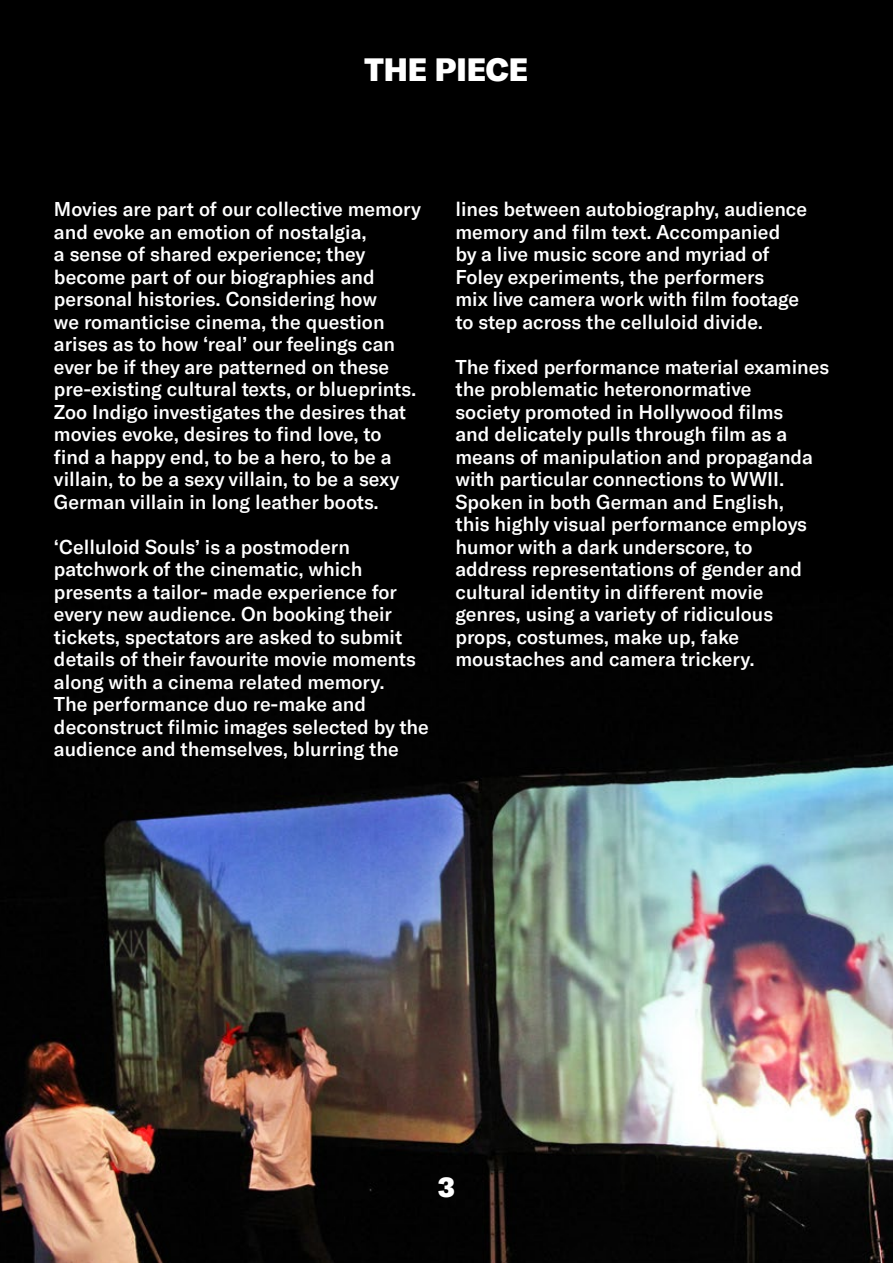
<style>
.page{position:relative;width:893px;height:1263px;background:#fff}
.page>*{position:absolute;margin:0;border:0;box-sizing:border-box;transform-origin:0 0}
.t1{font:900 31.5px "GT America";color:#fff}
.t2{font:900 27px "GT America";color:#fff}
.t3{font:500 19.5px/22.5px "GT America";color:#fff}
</style>
<div class="page">
<img style="left:0;top:0;width:893px;height:1263px">
<h1 class="t1" style="left:365px;top:50px;width:165px">THE PIECE</h1>
<p class="t3" style="left:54px;top:198px;width:369px">Movies are part of our collective memory and evoke an emotion of nostalgia,<br>a sense of shared experience; they become part of our biographies and personal histories. Considering how<br>we romanticise cinema, the question arises as to how ‘real’ our feelings can ever be if they are patterned on these pre-existing cultural texts, or blueprints.<br>Zoo Indigo investigates the desires that movies evoke, desires to find love, to find a happy end, to be a hero, to be a villain, to be a sexy villain, to be a sexy German villain in long leather boots.</p>
<p class="t3" style="left:54px;top:535px;width:376px">‘Celluloid Souls’ is a postmodern patchwork of the cinematic, which presents a tailor- made experience for every new audience. On booking their tickets, spectators are asked to submit details of their favourite movie moments along with a cinema related memory.<br>The performance duo re-make and deconstruct filmic images selected by the audience and themselves, blurring the</p>
<p class="t3" style="left:455px;top:198px;width:353px">lines between autobiography, audience memory and film text. Accompanied<br>by a live music score and myriad of Foley experiments, the performers<br>mix live camera work with film footage to step across the celluloid divide.</p>
<p class="t3" style="left:455px;top:355px;width:375px">The fixed performance material examines the problematic heteronormative<br>society promoted in Hollywood films<br>and delicately pulls through film as a means of manipulation and propaganda with particular connections to WWII.<br>Spoken in both German and English,<br>this highly visual performance employs humor with a dark underscore, to<br>address representations of gender and cultural identity in different movie genres, using a variety of ridiculous props, costumes, make up, fake moustaches and camera trickery.</p>
<h2 class="t2" style="left:438px;top:1170px;width:18px">3</h2>
</div>
